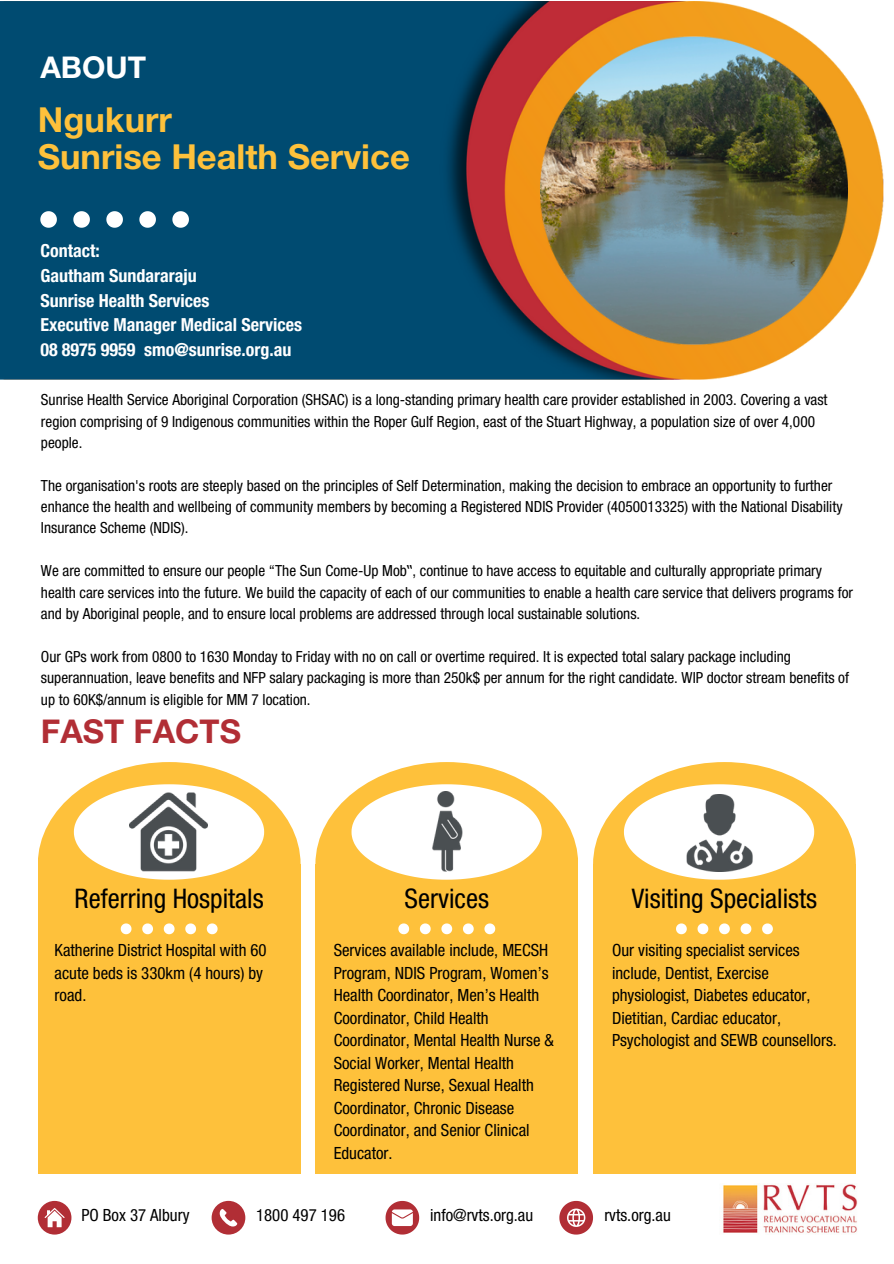
<style>
.page{position:relative;width:894px;height:1264px;background:#fff}
.page>*{position:absolute;margin:0;border:0;box-sizing:border-box;transform-origin:0 0}
.t1{font:700 34.5px/37.2px "Helvetica Neue LT Pro";color:#fec13b}
.t2{font:700 32.85px "Helvetica Neue LT Pro";color:#b12e35}
.t3{font:700 30px "Helvetica Neue LT Pro";color:#fff}
.t4{font:condensed 27px "Helvetica Neue LT Pro";color:#000}
.t5{font:700 condensed 18px/24.8px "Helvetica Neue LT Pro";color:#fff}
.t6{font:condensed 16.8px/22.5px "Helvetica Neue LT Pro";color:#000}
.t7{font:condensed 15.3px/21.3px "Helvetica Neue LT Pro";color:#000}
.s1{font-family:"Noto Sans";font-stretch:normal}
</style>
<div class="page">
<img style="left:723px;top:1184px;width:135px;height:49px">
<img style="left:0;top:1px;width:884px;height:378px">
<div style="left:38px;top:762px;width:262px;height:204px;background:#fec13b;border-radius:50%"></div>
<div style="left:38px;top:864px;width:262px;height:310px;background:#fec13b"></div>
<svg style="left:74px;top:784px;width:190px;height:95px"></svg>
<img style="left:129px;top:792px;width:79px;height:79px">
<div style="left:315px;top:864px;width:263px;height:310px;background:#fec13b"></div>
<div style="left:315px;top:762px;width:262px;height:204px;background:#fec13b;border-radius:50%"></div>
<svg style="left:351px;top:784px;width:190px;height:95px"></svg>
<img style="left:407px;top:791px;width:80px;height:80px">
<div style="left:593px;top:864px;width:262px;height:310px;background:#fec13b"></div>
<div style="left:593px;top:762px;width:262px;height:204px;background:#fec13b;border-radius:50%"></div>
<svg style="left:623px;top:784px;width:191px;height:95px"></svg>
<img style="left:681px;top:795px;width:76px;height:76px">
<svg style="left:40px;top:211px;width:17px;height:17px"></svg>
<svg style="left:73px;top:211px;width:17px;height:17px"></svg>
<svg style="left:106px;top:211px;width:17px;height:17px"></svg>
<svg style="left:139px;top:211px;width:17px;height:17px"></svg>
<svg style="left:172px;top:211px;width:17px;height:17px"></svg>
<svg style="left:121px;top:923px;width:10px;height:11px"></svg>
<svg style="left:142px;top:923px;width:11px;height:11px"></svg>
<svg style="left:164px;top:923px;width:10px;height:11px"></svg>
<svg style="left:185px;top:923px;width:11px;height:11px"></svg>
<svg style="left:207px;top:923px;width:10px;height:11px"></svg>
<svg style="left:398px;top:923px;width:11px;height:11px"></svg>
<svg style="left:420px;top:923px;width:10px;height:11px"></svg>
<svg style="left:441px;top:923px;width:11px;height:11px"></svg>
<svg style="left:463px;top:923px;width:10px;height:11px"></svg>
<svg style="left:484px;top:923px;width:11px;height:11px"></svg>
<svg style="left:676px;top:923px;width:10px;height:11px"></svg>
<svg style="left:697px;top:923px;width:11px;height:11px"></svg>
<svg style="left:719px;top:923px;width:10px;height:11px"></svg>
<svg style="left:740px;top:923px;width:11px;height:11px"></svg>
<svg style="left:762px;top:923px;width:10px;height:11px"></svg>
<svg style="left:385px;top:1200px;width:34px;height:34px"></svg>
<svg style="left:211px;top:1200px;width:34px;height:34px"></svg>
<svg style="left:559px;top:1200px;width:34px;height:34px"></svg>
<div style="left:38px;top:1200px;width:33px;height:34px;background:#b12e35;border-radius:50%"></div>
<svg style="left:45px;top:1208px;width:20px;height:19px"></svg>
<img style="left:540px;top:36px;width:307px;height:309px">
<p class="t3" style="left:40px;top:56px;width:107px">ABOUT</p>
<p class="t1" style="left:38px;top:106px;width:373px">Ngukurr<br>Sunrise Health Service</p>
<p class="t5" style="left:40px;top:241px;width:263px">Contact:<br>Gautham Sundararaju<br>Sunrise Health Services<br>Executive Manager Medical Services<br>08 8975 9959 smo@sunrise.org.au</p>
<h1 class="t7" style="left:41px;top:391px;width:787px">Sunrise Health Service Aboriginal Corporation (SHSAC) is a long-standing primary health care provider established in 2003. Covering a vast region comprising of 9 Indigenous communities within the Roper Gulf Region, east of the Stuart Highway, a population size of over 4,000 people.</h1>
<p class="t7" style="left:41px;top:477px;width:802px">The organisation's roots are steeply based on the principles of Self Determination, making the decision to embrace an opportunity to further enhance the health and wellbeing of community members by becoming a Registered NDIS Provider (4050013325) with the National Disability<br>Insurance Scheme (NDIS).</p>
<p class="t7" style="left:41px;top:562px;width:813px">We are committed to ensure our people “The Sun Come-Up Mob<span class="s1">‟</span>, continue to have access to equitable and culturally appropriate primary health care services into the future. We build the capacity of each of our communities to enable a health care service that delivers programs for and by Aboriginal people, and to ensure local problems are addressed through local sustainable solutions.</p>
<h4 class="t7" style="left:41px;top:648px;width:809px">Our GPs work from 0800 to 1630 Monday to Friday with no on call or overtime required. It is expected total salary package including superannuation, leave benefits and NFP salary packaging is more than 250k$ per annum for the right candidate. WIP doctor stream benefits of up to 60K$/annum is eligible for MM 7 location.</h4>
<p class="t2" style="left:41px;top:719px;width:201px">FAST FACTS</p>
<p class="t4" style="left:75px;top:888px;width:190px">Referring Hospitals</p>
<h6 class="t4" style="left:404px;top:888px;width:86px">Services</h6>
<p class="t4" style="left:631px;top:888px;width:187px">Visiting Specialists</p>
<p class="t6" style="left:55px;top:941px;width:213px">Katherine District Hospital with 60 acute beds is 330km (4 hours) by road.</p>
<h4 class="t6" style="left:333px;top:941px;width:222px">Services available include, MECSH<br>Program, NDIS Program, Women’s<br>Health Coordinator, Men’s Health<br>Coordinator, Child Health<br>Coordinator, Mental Health Nurse &amp;<br>Social Worker, Mental Health<br>Registered Nurse, Sexual Health<br>Coordinator, Chronic Disease<br>Coordinator, and Senior Clinical<br>Educator.</h4>
<p class="t6" style="left:612px;top:941px;width:226px">Our visiting specialist services include, Dentist, Exercise physiologist, Diabetes educator, Dietitian, Cardiac educator, Psychologist and SEWB counsellors.</p>
<h6 class="t6" style="left:81px;top:1205px;width:110px">PO Box 37 Albury</h6>
<p class="t6" style="left:256px;top:1205px;width:90px">1800 497 196</p>
<h6 class="t6" style="left:430px;top:1205px;width:104px">info@rvts.org.au</h6>
<p class="t6" style="left:604px;top:1205px;width:68px">rvts.org.au</p>
</div>
